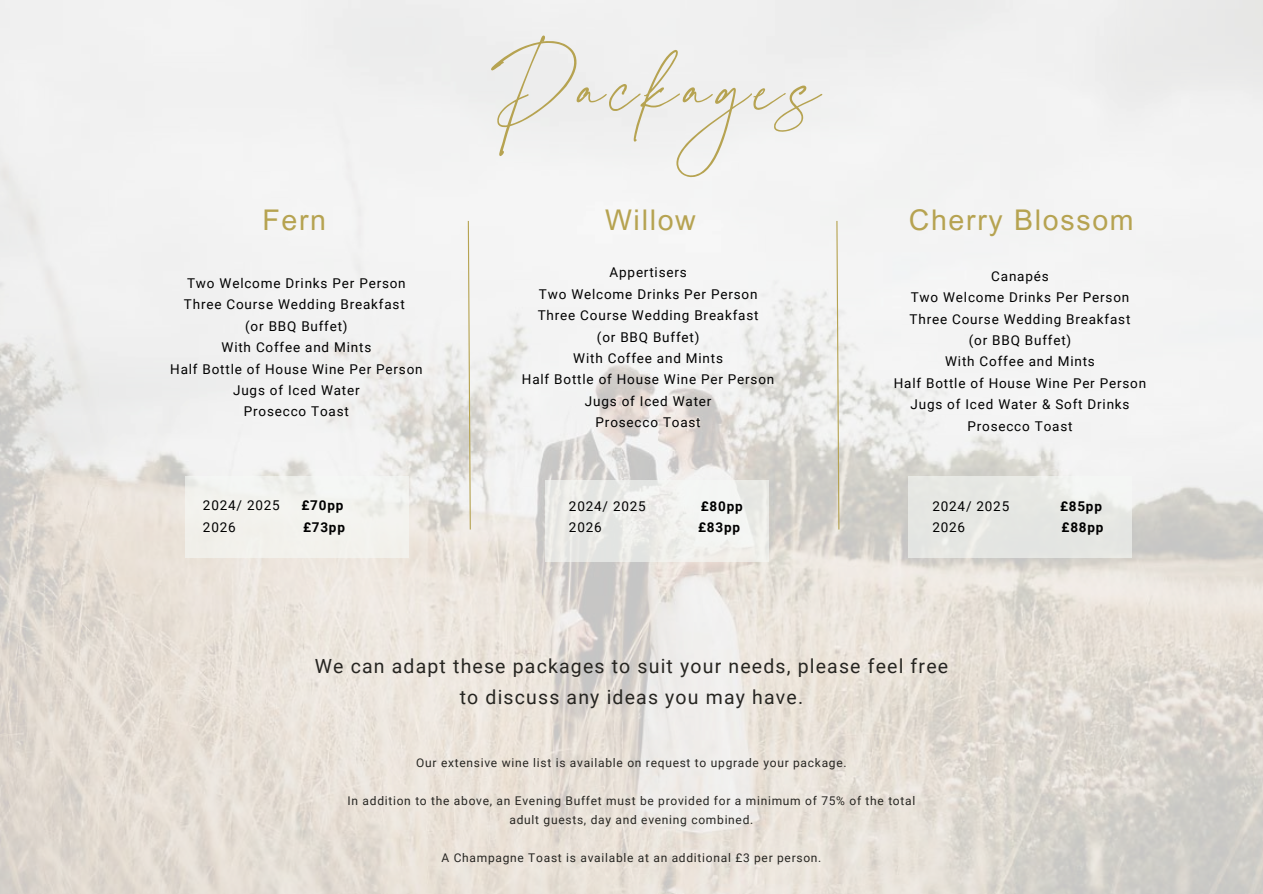
<style>
.page{position:relative;width:1263px;height:894px;background:#fff}
.page>*{position:absolute;margin:0;border:0;box-sizing:border-box;transform-origin:0 0}
.t1{font:121.5px "La Luxes Script";letter-spacing:.06em;color:#b6a351}
.t2{font:28.5px "Arial MT Pro";letter-spacing:.06em;color:#b6a351}
.t3{font:19.5px/30.3px "Roboto";letter-spacing:.06em;color:#262521;text-align:center}
.t4{font:13.5px/21.3px "Roboto";letter-spacing:.06em;color:#000;text-align:center}
.t5{font:700 13.5px "Roboto";letter-spacing:.06em;color:#000}
.t6{font:12px/19px "Roboto";letter-spacing:.06em;color:#262521;text-align:center}
</style>
<div class="page">
<img style="left:0;top:0;width:1263px;height:893px">
<div style="left:185px;top:476px;width:223px;height:81px;background:#f2f2ed"></div>
<div style="left:545px;top:480px;width:224px;height:81px;background:#efefea"></div>
<div style="left:908px;top:476px;width:224px;height:81px;background:linear-gradient(to right,#e5e6e2,#eaebe8)"></div>
<svg style="left:467px;top:220px;width:4px;height:310px"></svg>
<svg style="left:836px;top:220px;width:4px;height:310px"></svg>
<h1 class="t1" style="left:490px;top:18px;width:333px">Packages</h1>
<h2 class="t2" style="left:262px;top:209px;width:65px">Fern</h2>
<h4 class="t2" style="left:605px;top:209px;width:92px">Willow</h4>
<h4 class="t2" style="left:909px;top:209px;width:226px">Cherry Blossom</h4>
<h2 class="t4" style="left:522px;top:262px;width:254px">Appertisers<br>Two Welcome Drinks Per Person<br>Three Course Wedding Breakfast<br>(or BBQ Buffet)<br>With Coffee and Mints<br>Half Bottle of House Wine Per Person<br>Jugs of Iced Water<br>Prosecco Toast</h2>
<h4 class="t4" style="left:894px;top:265px;width:254px">Canapés<br>Two Welcome Drinks Per Person<br>Three Course Wedding Breakfast<br>(or BBQ Buffet)<br>With Coffee and Mints<br>Half Bottle of House Wine Per Person<br>Jugs of Iced Water &amp; Soft Drinks<br>Prosecco Toast</h4>
<p class="t4" style="left:170px;top:273px;width:254px">Two Welcome Drinks Per Person<br>Three Course Wedding Breakfast<br>(or BBQ Buffet)<br>With Coffee and Mints<br>Half Bottle of House Wine Per Person<br>Jugs of Iced Water<br>Prosecco Toast</p>
<h4 class="t4" style="left:203px;top:495px;width:78px">2024/ 2025</h4>
<h4 class="t5" style="left:301px;top:497px;width:43px">£70pp</h4>
<h4 class="t4" style="left:203px;top:516px;width:34px">2026</h4>
<h4 class="t5" style="left:303px;top:519px;width:43px">£73pp</h4>
<h2 class="t4" style="left:569px;top:495px;width:78px">2024/ 2025</h2>
<h2 class="t5" style="left:701px;top:498px;width:43px">£80pp</h2>
<h2 class="t4" style="left:569px;top:517px;width:34px">2026</h2>
<h2 class="t5" style="left:698px;top:519px;width:43px">£83pp</h2>
<p class="t4" style="left:932px;top:495px;width:78px">2024/ 2025</p>
<p class="t5" style="left:1060px;top:498px;width:43px">£85pp</p>
<p class="t4" style="left:932px;top:517px;width:34px">2026</p>
<p class="t5" style="left:1061px;top:519px;width:43px">£88pp</p>
<h4 class="t3" style="left:315px;top:651px;width:635px">We can adapt these packages to suit your needs, please feel free to discuss any ideas you may have.</h4>
<h4 class="t6" style="left:416px;top:752px;width:432px">Our extensive wine list is available on request to upgrade your package.</h4>
<h3 class="t6" style="left:348px;top:790px;width:569px">In addition to the above, an Evening Buffet must be provided for a minimum of 75% of the total adult guests, day and evening combined.</h3>
<p class="t6" style="left:441px;top:847px;width:381px">A Champagne Toast is available at an additional £3 per person.</p>
</div>
